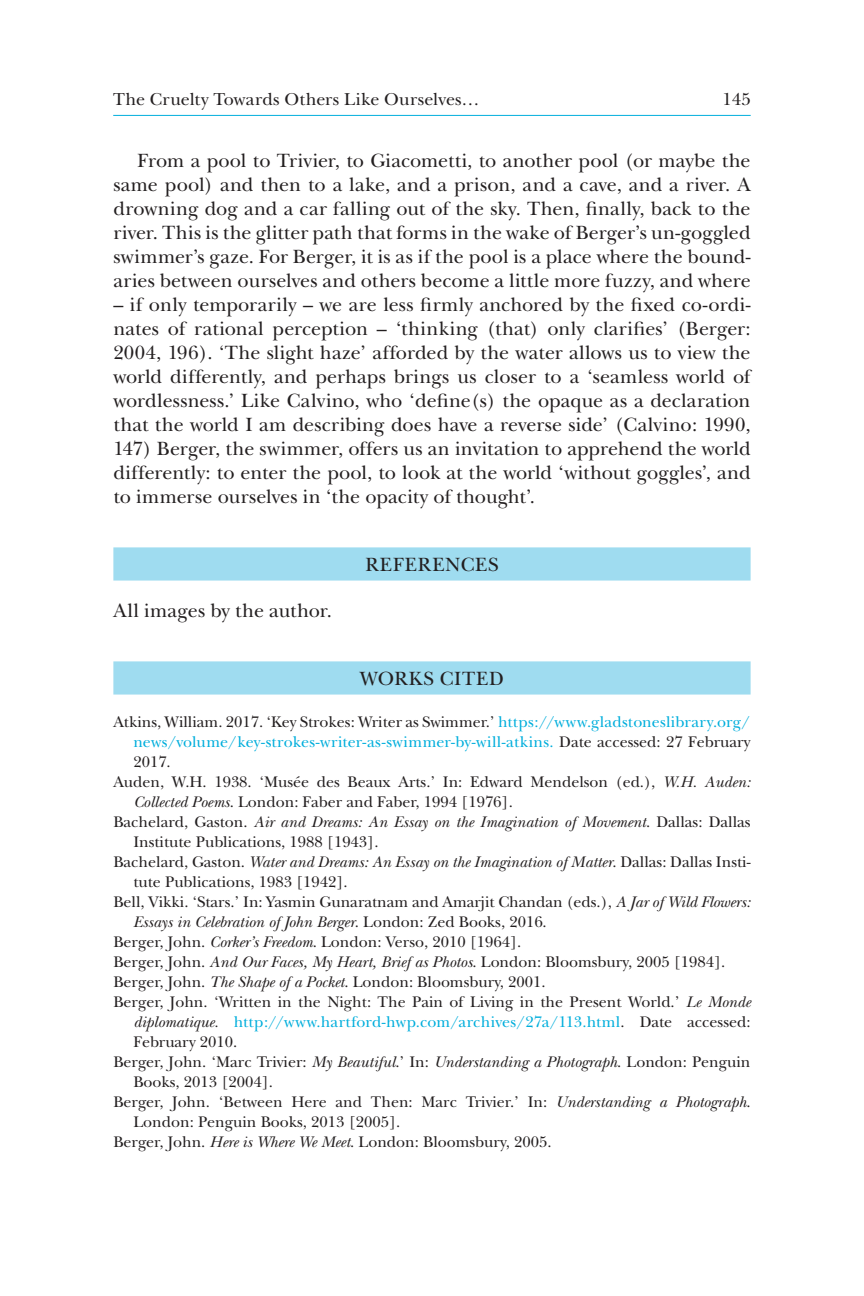
<style>
.page{position:relative;width:864px;height:1296px;background:#fff}
.page>*{position:absolute;margin:0;border:0;box-sizing:border-box;transform-origin:0 0}
.t1{font:20px/24px "New Baskerville";letter-spacing:.005em;color:#231f20;text-align:justify}
.t2{font:20px "New Baskerville";letter-spacing:.035em;color:#231f20}
.t3{font:20px "New Baskerville";letter-spacing:.04em;color:#231f20}
.t4{font:18px "New Baskerville";letter-spacing:.01em;color:#231f20}
.t5{font:16px "New Baskerville";color:#231f20}
.t6{font:italic 16px "New Baskerville";color:#231f20}
.t7{font:16px "New Baskerville";color:#00aedc}
.s1{color:#00aedc}
.s2{color:#231f20}
.s3{font-style:italic}
.s4{font-style:normal}
.s5{font-style:italic;color:#231f20}
</style>
<div class="page">
<hr style="left:113px;top:115px;width:638px;height:1px;background:#00aedc">
<div style="left:113px;top:547px;width:638px;height:34px;background:#9fdcf0"></div>
<div style="left:113px;top:661px;width:638px;height:34px;background:#9fdcf0"></div>
<p class="t4" style="left:113px;top:89px;width:368px">The Cruelty Towards Others Like Ourselves…</p>
<p class="t4" style="left:723px;top:89px;width:30px">145</p>
<p class="t1" style="left:113px;top:148px;width:639px;text-indent:24px">From a pool to Trivier, to Giacometti, to another pool (or maybe the same pool) and then to a lake, and a prison, and a cave, and a river. A drowning dog and a car falling out of the sky. Then, finally, back to the river. This is the glitter path that forms in the wake of Berger’s un-goggled swimmer’s gaze. For Berger, it is as if the pool is a place where the bound&shy;aries between ourselves and others become a little more fuzzy, and where</p>
<p class="t1" style="left:113px;top:292px;width:639px">– if only temporarily – we are less firmly anchored by the fixed co-ordi&shy;nates of rational perception – ‘thinking (that) only clarifies’ (Berger:<br>2004, 196). ‘The slight haze’ afforded by the water allows us to view the world differently, and perhaps brings us closer to a ‘seamless world of wordlessness.’ Like Calvino, who ‘define(s) the opaque as a declaration that the world I am describing does have a reverse side’ (Calvino: 1990, 147) Berger, the swimmer, offers us an invitation to apprehend the world differently: to enter the pool, to look at the world ‘without goggles’, and to immerse ourselves in ‘the opacity of thought’.</p>
<p class="t1" style="left:113px;top:598px;width:220px">All images by the author.</p>
<p class="t2" style="left:365px;top:552px;width:135px">REFERENCES</p>
<p class="t3" style="left:360px;top:666px;width:146px">WORKS CITED</p>
<p class="t5" style="left:113px;top:712px;width:639px">Atkins, William. 2017. ‘Key Strokes: Writer as Swimmer.’ <span class="s1">https://www.gladstoneslibrary.org/</span></p>
<p class="t7" style="left:133px;top:732px;width:619px">news/volume/key-strokes-writer-as-swimmer-by-will-atkins. <span class="s2">Date accessed: 27 February</span></p>
<p class="t5" style="left:133px;top:752px;width:39px">2017.</p>
<p class="t5" style="left:113px;top:772px;width:639px">Auden, W.H. 1938. ‘Musée des Beaux Arts.’ In: Edward Mendelson (ed.), <span class="s3">W.H. Auden:</span></p>
<p class="t5" style="left:133px;top:792px;width:381px"><span class="s3">Collected Poems</span>. London: Faber and Faber, 1994 [1976].</p>
<p class="t6" style="left:113px;top:812px;width:639px"><span class="s4">Bachelard, Gaston.</span> Air and Dreams: An Essay on the Imagination of Movement<span class="s4">. Dallas: Dallas</span></p>
<p class="t5" style="left:133px;top:832px;width:247px">Institute Publications, 1988 [1943].</p>
<p class="t6" style="left:113px;top:852px;width:639px"><span class="s4">Bachelard, Gaston.</span> Water and Dreams: An Essay on the Imagination of Matter<span class="s4">. Dallas: Dallas Insti-</span></p>
<p class="t5" style="left:133px;top:872px;width:216px">tute Publications, 1983 [1942].</p>
<p class="t5" style="left:113px;top:892px;width:639px">Bell, Vikki. ‘Stars.’ In: Yasmin Gunaratnam and Amarjit Chandan (eds.), <span class="s3">A Jar of Wild Flowers:</span></p>
<p class="t6" style="left:133px;top:912px;width:415px">Essays in Celebration of John Berger<span class="s4">. London: Zed Books, 2016.</span></p>
<p class="t5" style="left:113px;top:932px;width:409px">Berger, John. <span class="s3">Corker’s Freedom</span>. London: Verso, 2010 [1964].</p>
<p class="t5" style="left:113px;top:952px;width:613px">Berger, John. <span class="s3">And Our Faces, My Heart, Brief as Photos</span>. London: Bloomsbury, 2005 [1984].</p>
<p class="t5" style="left:113px;top:972px;width:434px">Berger, John. <span class="s3">The Shape of a Pocket</span>. London: Bloomsbury, 2001.</p>
<p class="t5" style="left:113px;top:992px;width:639px">Berger, John. ‘Written in the Night: The Pain of Living in the Present World.’ <span class="s3">Le Monde</span></p>
<p class="t7" style="left:133px;top:1012px;width:619px"><span class="s5">diplomatique.</span> http://www.hartford-hwp.com/archives/27a/113.html<span class="s2">. Date accessed:</span></p>
<p class="t5" style="left:133px;top:1032px;width:105px">February 2010.</p>
<p class="t5" style="left:113px;top:1052px;width:639px">Berger, John. ‘Marc Trivier: <span class="s3">My Beautiful</span>.’ In: <span class="s3">Understanding a Photograph</span>. London: Penguin</p>
<p class="t5" style="left:133px;top:1072px;width:141px">Books, 2013 [2004].</p>
<p class="t5" style="left:113px;top:1092px;width:639px">Berger, John. ‘Between Here and Then: Marc Trivier.’ In: <span class="s3">Understanding a Photograph</span>.</p>
<p class="t5" style="left:133px;top:1112px;width:268px">London: Penguin Books, 2013 [2005].</p>
<p class="t5" style="left:113px;top:1132px;width:440px">Berger, John. <span class="s3">Here is Where We Meet</span>. London: Bloomsbury, 2005.</p>
</div>
